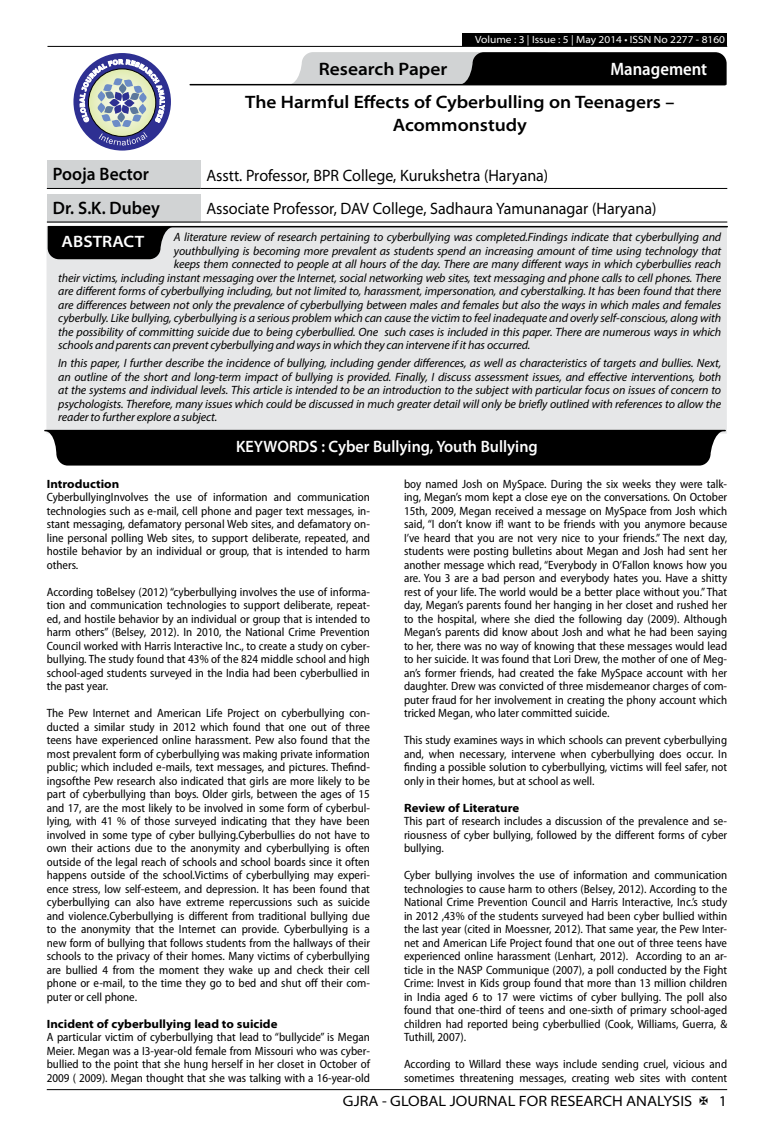
<style>
.page{position:relative;width:774px;height:1136px;background:#fff}
.page>*{position:absolute;margin:0;border:0;box-sizing:border-box;transform-origin:0 0}
.t1{font:600 semi-expanded 18px/23.4px "Myriad Pro";color:#000;text-align:center}
.t2{font:600 semi-expanded 18px "Myriad Pro";color:#000;scale:.9 1}
.t3{font:600 semi-condensed 18px "Myriad Pro";color:#fff}
.t4{font:semi-expanded 16.5px "Myriad Pro";color:#000;scale:.89 1}
.t5{font:600 semi-expanded 16.5px "Myriad Pro";color:#fff;scale:.9 1}
.t6{font:600 semi-expanded 16.5px "Myriad Pro";color:#fff}
.t7{font:semi-expanded 15px "Myriad Pro";color:#000}
.t8{font:semi-condensed 12px/13.5px "Myriad Pro";color:#000;text-align:justify}
.t9{font:italic 12px/13.5px "Myriad Pro";letter-spacing:-.01em;color:#000;text-align:justify}
.t10{font:700 semi-expanded 12px "Myriad Pro";color:#000}
.t11{font:semi-expanded 10.5px "Myriad Pro";color:#fff}
</style>
<div class="page">
<hr style="left:47px;top:1089px;width:680px;height:1px;background:#000">
<div style="left:462px;top:33px;width:265px;height:13px;background:#000"></div>
<hr style="left:47px;top:46px;width:680px;height:1px;background:#000">
<svg style="left:288px;top:52px;width:439px;height:33px;background:#5a5a5b"></svg>
<hr style="left:190px;top:84px;width:535px;height:1px;background:#000">
<div style="left:73px;top:53px;width:98px;height:97px;background:#2e3092;border-radius:50%"></div>
<svg style="left:80px;top:59px;width:85px;height:86px"></svg>
<div style="left:47px;top:160px;width:153px;height:28px;background:#d1d3d4"></div>
<hr style="left:47px;top:188px;width:153px;height:1px;background:#000">
<hr style="left:200px;top:188px;width:527px;height:1px;background:#000">
<div style="left:47px;top:194px;width:153px;height:28px;background:#d1d3d4"></div>
<hr style="left:47px;top:222px;width:153px;height:1px;background:#000">
<hr style="left:200px;top:222px;width:527px;height:1px;background:#000">
<div style="left:46px;top:226px;width:681px;height:207px;background:#e6e7e8"></div>
<hr style="left:48px;top:226px;width:679px;height:1px;background:#000">
<svg style="left:48px;top:227px;width:126px;height:32px;background:#171717"></svg>
<div style="left:44px;top:430px;width:681px;height:35px;background:#000"></div>
<div style="left:103px;top:440px;width:567px;height:16px;background:#000"></div>
<p class="t11" style="left:475px;top:34px;width:251px">Volume : 3 | Issue : 5 | May 2014 • ISSN No 2277 - 8160</p>
<h1 class="t1" style="left:319px;top:58px;width:130px">Research Paper</h1>
<h1 class="t3" style="left:610px;top:59px;width:98px">Management</h1>
<h1 class="t1" style="left:245px;top:91px;width:431px">The Harmful Effects of Cyberbulling on Teenagers –<br>Acommonstudy</h1>
<h1 class="t2" style="left:53px;top:164px;width:108px">Pooja Bector</h1>
<h2 class="t4" style="left:206px;top:166px;width:386px">Asstt. Professor, BPR College, Kurukshetra (Haryana)</h2>
<h1 class="t2" style="left:53px;top:197px;width:120px">Dr. S.K. Dubey</h1>
<h2 class="t4" style="left:206px;top:199px;width:507px">Associate Professor, DAV College, Sadhaura Yamunanagar (Haryana)</h2>
<p class="t9" style="left:174px;top:230px;width:549px">A literature review of research pertaining to cyberbullying was completed.Findings indicate that cyberbullying and</p>
<p class="t9" style="left:174px;top:244px;width:549px">youthbullying is becoming more prevalent as students spend an increasing amount of time using technology that</p>
<p class="t9" style="left:174px;top:257px;width:549px">keeps them connected to people at all hours of the day. There are many different ways in which cyberbullies reach</p>
<p class="t9" style="left:58px;top:271px;width:664px">their victims, including instant messaging over the Internet, social networking web sites, text messaging and phone calls to cell phones. There</p>
<p class="t9" style="left:58px;top:284px;width:664px">are different forms of cyberbullying including, but not limited to, harassment, impersonation, and cyberstalking. It has been found that there</p>
<p class="t9" style="left:58px;top:298px;width:664px">are differences between not only the prevalence of cyberbullying between males and females but also the ways in which males and females</p>
<p class="t9" style="left:58px;top:311px;width:664px">cyberbully. Like bullying, cyberbullying is a serious problem which can cause the victim to feel inadequate and overly self-conscious, along with</p>
<p class="t9" style="left:58px;top:325px;width:664px">the possibility of committing suicide due to being cyberbullied. One such cases is included in this paper. There are numerous ways in which</p>
<p class="t9" style="left:58px;top:338px;width:474px">schools and parents can prevent cyberbullying and ways in which they can intervene if it has occurred.</p>
<p class="t9" style="left:58px;top:356px;width:664px">In this paper, I further describe the incidence of bullying, including gender differences, as well as characteristics of targets and bullies. Next, an outline of the short and long-term impact of bullying is provided. Finally, I discuss assessment issues, and effective interventions, both at the systems and individual levels. This article is intended to be an introduction to the subject with particular focus on issues of concern to psychologists. Therefore, many issues which could be discussed in much greater detail will only be briefly outlined with references to allow the reader to further explore a subject.</p>
<h2 class="t6" style="left:62px;top:232px;width:84px">ABSTRACT</h2>
<h2 class="t5" style="left:236px;top:437px;width:336px">KEYWORDS : Cyber Bullying, Youth Bullying</h2>
<p class="t10" style="left:47px;top:476px;width:74px">Introduction</p>
<p class="t8" style="left:47px;top:490px;width:325px">CyberbullyingInvolves the use of information and communication technologies such as e-mail, cell phone and pager text messages, in&shy;stant messaging, defamatory personal Web sites, and defamatory on&shy;line personal polling Web sites, to support deliberate, repeated, and hostile behavior by an individual or group, that is intended to harm others.</p>
<p class="t8" style="left:47px;top:585px;width:325px">According toBelsey (2012) “cyberbullying involves the use of informa&shy;tion and communication technologies to support deliberate, repeat&shy;ed, and hostile behavior by an individual or group that is intended to harm others” (Belsey, 2012). In 2010, the National Crime Prevention Council worked with Harris Interactive Inc., to create a study on cyber&shy;bullying. The study found that 43% of the 824 middle school and high school-aged students surveyed in the India had been cyberbullied in the past year.</p>
<p class="t8" style="left:47px;top:706px;width:325px">The Pew Internet and American Life Project on cyberbullying con&shy;ducted a similar study in 2012 which found that one out of three teens have experienced online harassment. Pew also found that the most prevalent form of cyberbullying was making private information public; which included e-mails, text messages, and pictures. Thefind&shy;ingsofthe Pew research also indicated that girls are more likely to be part of cyberbullying than boys. Older girls, between the ages of 15 and 17, are the most likely to be involved in some form of cyberbul&shy;lying, with 41 % of those surveyed indicating that they have been involved in some type of cyber bullying.Cyberbullies do not have to own their actions due to the anonymity and cyberbullying is often outside of the legal reach of schools and school boards since it often happens outside of the school.Victims of cyberbullying may experi&shy;ence stress, low self-esteem, and depression. It has been found that cyberbullying can also have extreme repercussions such as suicide and violence.Cyberbullying is different from traditional bullying due to the anonymity that the Internet can provide. Cyberbullying is a new form of bullying that follows students from the hallways of their schools to the privacy of their homes. Many victims of cyberbullying are bullied 4 from the moment they wake up and check their cell phone or e-mail, to the time they go to bed and shut off their com&shy;puter or cell phone.</p>
<p class="t10" style="left:47px;top:1016px;width:232px">Incident of cyberbullying lead to suicide</p>
<p class="t8" style="left:47px;top:1030px;width:325px">A particular victim of cyberbullying that lead to “bullycide” is Megan Meier. Megan was a I3-year-old female from Missouri who was cyber&shy;bullied to the point that she hung herself in her closet in October of 2009 ( 2009). Megan thought that she was talking with a 16-year-old</p>
<p class="t8" style="left:404px;top:477px;width:325px">boy named Josh on MySpace. During the six weeks they were talk&shy;ing, Megan’s mom kept a close eye on the conversations. On October 15th, 2009, Megan received a message on MySpace from Josh which said, “I don’t know if! want to be friends with you anymore because I’ve heard that you are not very nice to your friends.” The next day, students were posting bulletins about Megan and Josh had sent her another message which read, “Everybody in O’Fallon knows how you are. You 3 are a bad person and everybody hates you. Have a shitty rest of your life. The world would be a better place without you.” That day, Megan’s parents found her hanging in her closet and rushed her to the hospital, where she died the following day (2009). Although Megan’s parents did know about Josh and what he had been saying to her, there was no way of knowing that these messages would lead to her suicide. It was found that Lori Drew, the mother of one of Meg&shy;an’s former friends, had created the fake MySpace account with her daughter. Drew was convicted of three misdemeanor charges of com&shy;puter fraud for her involvement in creating the phony account which tricked Megan, who later committed suicide.</p>
<p class="t8" style="left:404px;top:733px;width:325px">This study examines ways in which schools can prevent cyberbullying and, when necessary, intervene when cyberbullying does occur. In finding a possible solution to cyberbullying, victims will feel safer, not only in their homes, but at school as well.</p>
<p class="t10" style="left:404px;top:800px;width:117px">Review of Literature</p>
<p class="t8" style="left:404px;top:814px;width:325px">This part of research includes a discussion of the prevalence and se&shy;riousness of cyber bullying, followed by the different forms of cyber bullying.</p>
<p class="t8" style="left:404px;top:868px;width:325px">Cyber bullying involves the use of information and communication technologies to cause harm to others (Belsey, 2012). According to the National Crime Prevention Council and Harris Interactive, Inc.’s study in 2012 ,43% of the students surveyed had been cyber bullied within the last year (cited in Moessner, 2012). That same year, the Pew Inter&shy;net and American Life Project found that one out of three teens have experienced online harassment (Lenhart, 2012). According to an ar&shy;ticle in the NASP Communique (2007), a poll conducted by the Fight Crime: Invest in Kids group found that more than 13 million children in India aged 6 to 17 were victims of cyber bullying. The poll also found that one-third of teens and one-sixth of primary school-aged children had reported being cyberbullied (Cook, Williams, Guerra, &amp; Tuthill, 2007).</p>
<p class="t8" style="left:404px;top:1057px;width:325px">According to Willard these ways include sending cruel, vicious and sometimes threatening messages, creating web sites with content</p>
<p class="t7" style="left:343px;top:1092px;width:351px">GJRA - GLOBAL JOURNAL FOR RESEARCH ANALYSIS</p>
<p class="t7" style="left:719px;top:1092px;width:10px">1</p>
</div>
